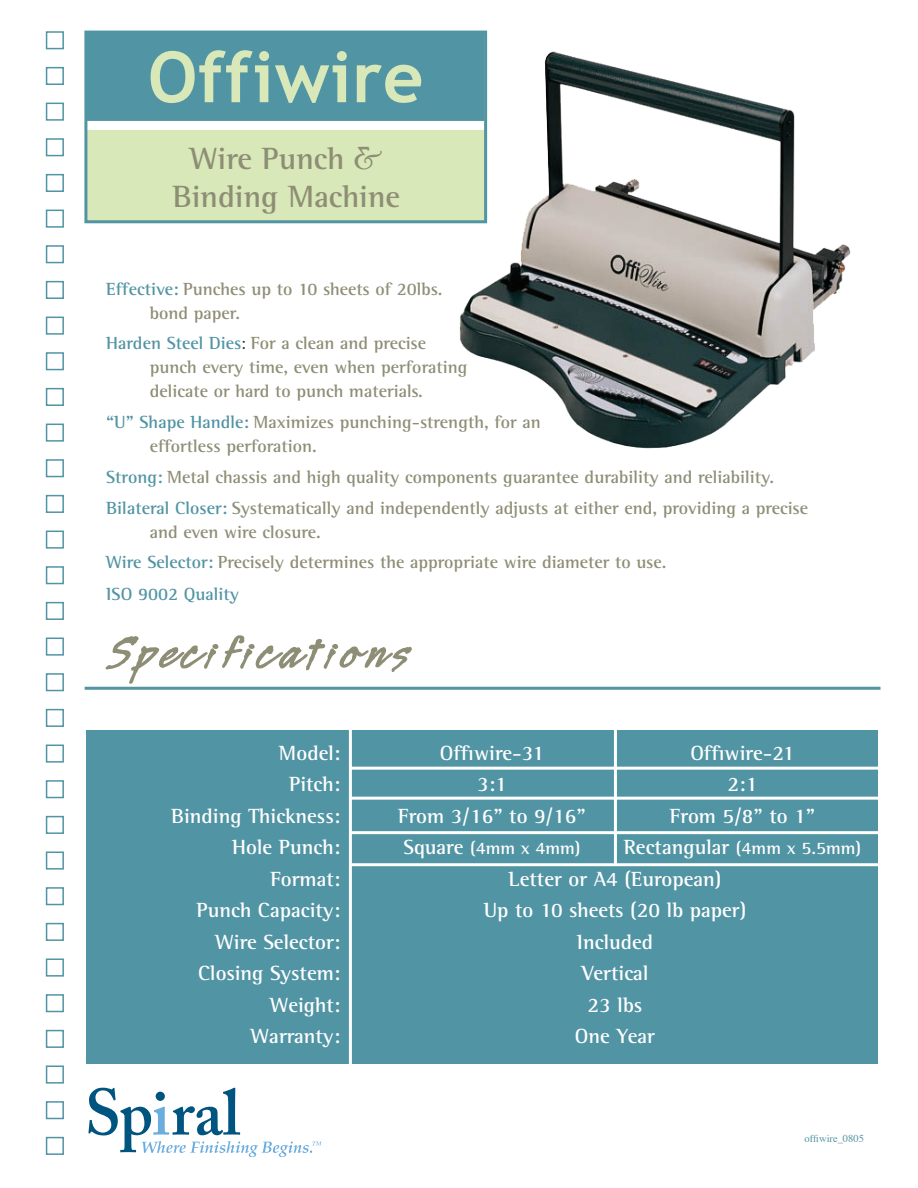
<style>
.page{position:relative;width:918px;height:1188px;background:#fff}
.page>*{position:absolute;margin:0;border:0;box-sizing:border-box;transform-origin:0 0}
.t1{font:700 70.5px "Trebuchet MS";letter-spacing:.01em;color:#d8e8b8}
.t2{font:700 54px "Legault Std";letter-spacing:.1em;color:#8e8d75}
.t3{font:700 31.5px/37.8px "Rotis Semi Serif";color:#8e8d75;text-align:center}
.t4{font:700 21px "Rotis Semi Serif";color:#fff}
.t5{font:700 18px/24px "Rotis Semi Serif";color:#8e8d75}
.t6{font:700 18px "Rotis Semi Serif";color:#fff}
.t7{font:700 18px "Rotis Semi Serif";color:#5194a4}
.t8{font:10.5px "Times";color:#5194a4}
.s1{font-family:"Poor Richard";font-weight:400}
.s2{color:#5194a4}
.s3{font-family:"Times";font-weight:400;color:#231f20}
.s4{font-size:21px}
.s5{font-size:18px}
</style>
<div class="page">
<svg style="left:88px;top:1088px;width:234px;height:69px"></svg>
<div style="left:85px;top:29px;width:402px;height:94px;background:#5194a4"></div>
<div style="left:82px;top:27px;width:407px;height:98px;border:4px solid #fff"></div>
<div style="left:84px;top:128px;width:404px;height:97px;background:#d8e8b8"></div>
<div style="left:82px;top:125px;width:409px;height:102px;border:4px solid #fff"></div>
<div style="left:46px;top:1137px;width:18px;height:18px;border:2px solid #5194a4"></div>
<div style="left:46px;top:1101px;width:18px;height:18px;border:2px solid #5194a4"></div>
<div style="left:46px;top:1065px;width:18px;height:19px;border:2px solid #5194a4"></div>
<div style="left:46px;top:1030px;width:18px;height:18px;border:2px solid #5194a4"></div>
<div style="left:46px;top:994px;width:18px;height:18px;border:2px solid #5194a4"></div>
<div style="left:46px;top:959px;width:18px;height:18px;border:2px solid #5194a4"></div>
<div style="left:46px;top:923px;width:18px;height:18px;border:2px solid #5194a4"></div>
<div style="left:46px;top:887px;width:18px;height:18px;border:2px solid #5194a4"></div>
<div style="left:46px;top:852px;width:18px;height:18px;border:2px solid #5194a4"></div>
<div style="left:46px;top:816px;width:18px;height:18px;border:2px solid #5194a4"></div>
<div style="left:46px;top:780px;width:18px;height:18px;border:2px solid #5194a4"></div>
<div style="left:46px;top:745px;width:18px;height:18px;border:2px solid #5194a4"></div>
<div style="left:46px;top:709px;width:18px;height:18px;border:2px solid #5194a4"></div>
<div style="left:46px;top:673px;width:18px;height:18px;border:2px solid #5194a4"></div>
<div style="left:46px;top:638px;width:18px;height:18px;border:2px solid #5194a4"></div>
<div style="left:46px;top:602px;width:18px;height:18px;border:2px solid #5194a4"></div>
<div style="left:46px;top:566px;width:18px;height:18px;border:2px solid #5194a4"></div>
<div style="left:46px;top:531px;width:18px;height:18px;border:2px solid #5194a4"></div>
<div style="left:46px;top:495px;width:18px;height:18px;border:2px solid #5194a4"></div>
<div style="left:46px;top:459px;width:18px;height:18px;border:2px solid #5194a4"></div>
<div style="left:46px;top:424px;width:18px;height:18px;border:2px solid #5194a4"></div>
<div style="left:46px;top:388px;width:18px;height:18px;border:2px solid #5194a4"></div>
<div style="left:46px;top:352px;width:18px;height:18px;border:2px solid #5194a4"></div>
<div style="left:46px;top:317px;width:18px;height:18px;border:2px solid #5194a4"></div>
<div style="left:46px;top:281px;width:18px;height:18px;border:2px solid #5194a4"></div>
<div style="left:46px;top:245px;width:18px;height:18px;border:2px solid #5194a4"></div>
<div style="left:46px;top:210px;width:18px;height:18px;border:2px solid #5194a4"></div>
<div style="left:46px;top:174px;width:18px;height:18px;border:2px solid #5194a4"></div>
<div style="left:46px;top:138px;width:18px;height:18px;border:2px solid #5194a4"></div>
<div style="left:46px;top:103px;width:18px;height:18px;border:2px solid #5194a4"></div>
<div style="left:46px;top:67px;width:18px;height:18px;border:2px solid #5194a4"></div>
<div style="left:46px;top:31px;width:18px;height:18px;border:2px solid #5194a4"></div>
<hr style="left:85px;top:687px;width:796px;height:3px;background:#5194a4">
<div style="left:84px;top:31px;width:403px;height:192px;border:3px solid #5194a4"></div>
<img style="left:444px;top:44px;width:407px;height:405px">
<div style="left:86px;top:730px;width:792px;height:334px;background:#5194a4"></div>
<hr style="left:614px;top:725px;width:3px;height:141px;background:#fff">
<hr style="left:350px;top:831px;width:538px;height:3px;background:#fff">
<hr style="left:350px;top:797px;width:538px;height:3px;background:#fff">
<hr style="left:350px;top:767px;width:538px;height:3px;background:#fff">
<hr style="left:349px;top:726px;width:3px;height:345px;background:#fff">
<hr style="left:350px;top:863px;width:538px;height:3px;background:#fff">
<p class="t1" style="left:148px;top:33px;width:277px">Offiwire</p>
<p class="t3" style="left:172px;top:139px;width:229px">Wire Punch <span class="s1">&amp;<br></span>Binding Machine</p>
<p class="t5" style="left:150px;top:276px;width:294px;text-indent:-44px"><span class="s2">Effective:</span> Punches up to 10 sheets of 20lbs. bond paper.</p>
<p class="t5" style="left:150px;top:331px;width:319px;text-indent:-44px"><span class="s2">Harden Steel Dies</span><span class="s3">:</span> For a clean and precise punch every time, even when perforating delicate or hard to punch materials.</p>
<p class="t5" style="left:150px;top:410px;width:392px;text-indent:-44px"><span class="s2">“U” Shape Handle:</span> Maximizes punching-strength, for an effortless perforation.</p>
<p class="t5" style="left:106px;top:465px;width:669px"><span class="s2">Strong:</span> Metal chassis and high quality components guarantee durability and reliability.</p>
<p class="t5" style="left:150px;top:495px;width:660px;text-indent:-44px"><span class="s2">Bilateral Closer:</span> Systematically and independently adjusts at either end, providing a precise and even wire closure.</p>
<p class="t5" style="left:106px;top:550px;width:562px"><span class="s2">Wire Selector:</span> Precisely determines the appropriate wire diameter to use.</p>
<p class="t7" style="left:106px;top:583px;width:134px">ISO 9002 Quality</p>
<p class="t2" style="left:109px;top:626px;width:304px">Specifications</p>
<p class="t4" style="left:279px;top:740px;width:63px">Model:</p>
<p class="t4" style="left:440px;top:740px;width:106px">Offiwire-31</p>
<p class="t4" style="left:690px;top:740px;width:106px">Offiwire-21</p>
<p class="t4" style="left:289px;top:772px;width:53px">Pitch:</p>
<p class="t4" style="left:477px;top:772px;width:31px">3:1</p>
<p class="t4" style="left:728px;top:772px;width:31px">2:1</p>
<p class="t4" style="left:171px;top:803px;width:171px">Binding Thickness:</p>
<p class="t4" style="left:398px;top:803px;width:189px">From 3/16” to 9/16”</p>
<p class="t4" style="left:670px;top:803px;width:147px">From 5/8” to 1”</p>
<p class="t4" style="left:232px;top:835px;width:110px">Hole Punch:</p>
<p class="t6" style="left:403px;top:838px;width:179px"><span class="s4">Square</span> (4mm x 4mm)</p>
<p class="t4" style="left:624px;top:835px;width:239px">Rectangular <span class="s5">(4mm x 5.5mm)</span></p>
<p class="t4" style="left:270px;top:866px;width:72px">Format:</p>
<p class="t4" style="left:509px;top:866px;width:214px">Letter or A4 (European)</p>
<p class="t4" style="left:196px;top:898px;width:146px">Punch Capacity:</p>
<p class="t4" style="left:484px;top:898px;width:264px">Up to 10 sheets (20 lb paper)</p>
<p class="t4" style="left:216px;top:929px;width:126px">Wire Selector:</p>
<p class="t4" style="left:577px;top:929px;width:78px">Included</p>
<p class="t4" style="left:198px;top:961px;width:144px">Closing System:</p>
<p class="t4" style="left:582px;top:961px;width:68px">Vertical</p>
<p class="t4" style="left:270px;top:992px;width:72px">Weight:</p>
<p class="t4" style="left:588px;top:992px;width:56px">23 lbs</p>
<p class="t4" style="left:251px;top:1024px;width:91px">Warranty:</p>
<p class="t4" style="left:575px;top:1024px;width:82px">One Year</p>
<p class="t8" style="left:805px;top:1132px;width:61px">offiwire_0805</p>
</div>
